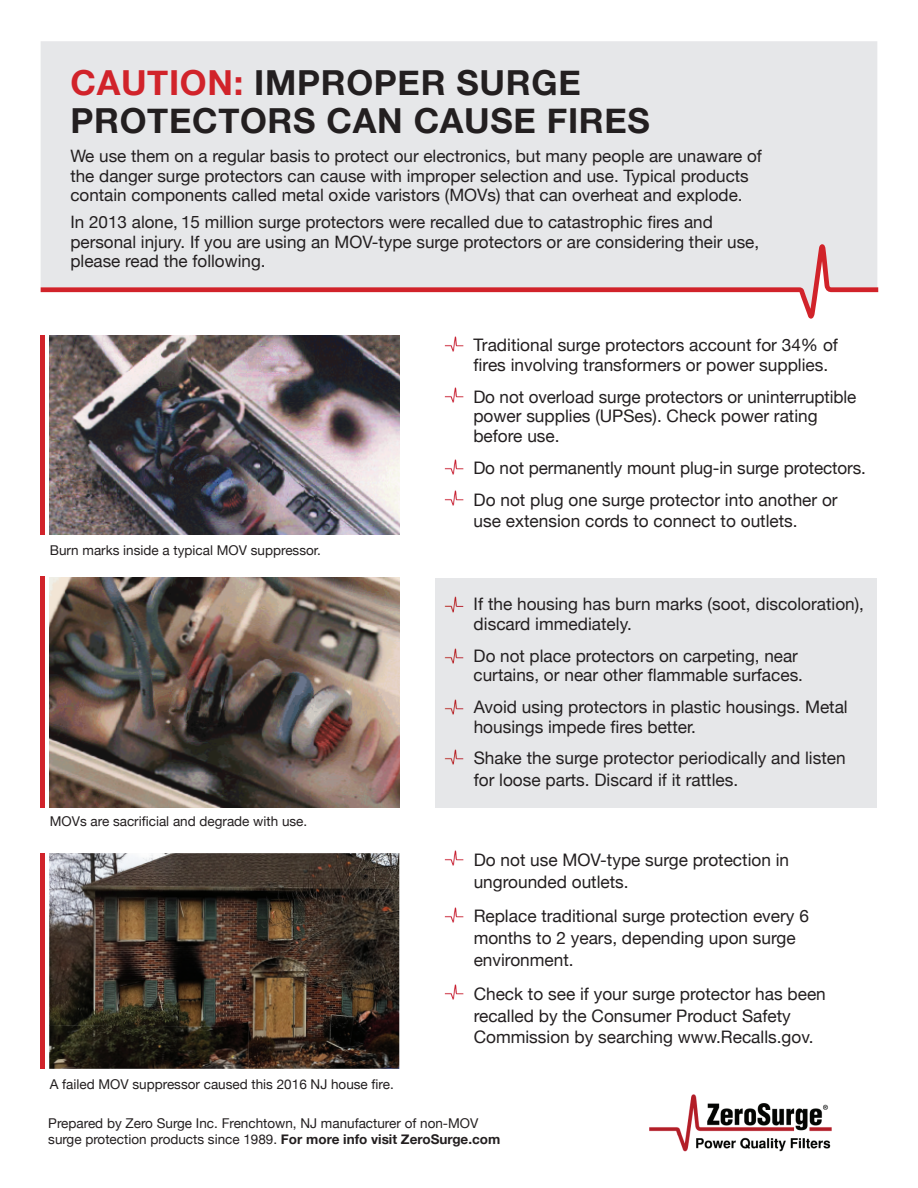
<style>
.page{position:relative;width:918px;height:1188px;background:#fff}
.page>*{position:absolute;margin:0;border:0;box-sizing:border-box;transform-origin:0 0}
.t1{font:700 34.5px/37.5px "Helvetica Neue";letter-spacing:.02em;color:#231f20}
.t2{font:17.25px/19.5px "Helvetica Neue";color:#231f20}
.t3{font:17.1px/19.5px "Helvetica Neue";color:#231f20}
.t4{font:13.5px/16.5px "Helvetica Neue";color:#231f20}
.s1{color:#d1232a}
.s2{font-weight:700}
</style>
<div class="page">
<div style="left:435px;top:578px;width:442px;height:230px;background:#e6e7e9"></div>
<div style="left:41px;top:41px;width:836px;height:203px;background:#e6e7e9"></div>
<img style="left:649px;top:1094px;width:183px;height:58px">
<img style="left:49px;top:853px;width:199px;height:172px">
<img style="left:248px;top:853px;width:151px;height:216px">
<img style="left:49px;top:1025px;width:200px;height:44px">
<img style="left:49px;top:578px;width:350px;height:230px">
<img style="left:49px;top:336px;width:350px;height:199px">
<hr style="left:41px;top:853px;width:4px;height:216px;background:#d1232a">
<hr style="left:41px;top:576px;width:4px;height:232px;background:#d1232a">
<hr style="left:41px;top:336px;width:4px;height:199px;background:#d1232a">
<svg style="left:41px;top:244px;width:837px;height:75px;fill:#e6e7e9"></svg>
<img style="left:444px;top:336px;width:19px;height:16px">
<img style="left:444px;top:850px;width:19px;height:16px">
<img style="left:444px;top:596px;width:19px;height:17px">
<img style="left:444px;top:387px;width:19px;height:16px">
<img style="left:444px;top:907px;width:19px;height:16px">
<img style="left:444px;top:648px;width:19px;height:16px">
<img style="left:444px;top:459px;width:19px;height:16px">
<img style="left:444px;top:984px;width:19px;height:16px">
<img style="left:444px;top:699px;width:19px;height:16px">
<img style="left:444px;top:490px;width:19px;height:16px">
<img style="left:444px;top:749px;width:19px;height:16px">
<h1 class="t1" style="left:70px;top:65px;width:581px"><span class="s1">CAUTION:</span> IMPROPER SURGE<br>PROTECTORS CAN CAUSE FIRES</h1>
<p class="t3" style="left:70px;top:148px;width:693px">We use them on a regular basis to protect our electronics, but many people are unaware of the danger surge protectors can cause with improper selection and use. Typical products contain components called metal oxide varistors (MOVs) that can overheat and explode.</p>
<p class="t3" style="left:70px;top:214px;width:690px">In 2013 alone, 15 million surge protectors were recalled due to catastrophic fires and personal injury. If you are using an MOV-type surge protectors or are considering their use, please read the following.</p>
<p class="t4" style="left:50px;top:543px;width:273px">Burn marks inside a typical MOV suppressor.</p>
<p class="t4" style="left:50px;top:814px;width:259px">MOVs are sacrificial and degrade with use.</p>
<p class="t2" style="left:474px;top:336px;width:366px">Traditional surge protectors account for 34% of fires involving transformers or power supplies.</p>
<p class="t2" style="left:473px;top:388px;width:385px">Do not overload surge protectors or uninterruptible power supplies (UPSes). Check power rating before use.</p>
<p class="t2" style="left:473px;top:453px;width:394px;line-height:32px">Do not permanently mount plug-in surge protectors.<br>Do not plug one surge protector into another or</p>
<p class="t2" style="left:474px;top:512px;width:325px">use extension cords to connect to outlets.</p>
<p class="t2" style="left:474px;top:595px;width:392px">If the housing has burn marks (soot, discoloration), discard immediately.</p>
<p class="t2" style="left:474px;top:647px;width:331px">Do not place protectors on carpeting, near curtains, or near other flammable surfaces.</p>
<p class="t2" style="left:474px;top:698px;width:376px">Avoid using protectors in plastic housings. Metal housings impede fires better.</p>
<p class="t2" style="left:474px;top:748px;width:374px;line-height:21.8px">Shake the surge protector periodically and listen for loose parts. Discard if it rattles.</p>
<p class="t2" style="left:474px;top:850px;width:317px;line-height:21.8px">Do not use MOV-type surge protection in ungrounded outlets.</p>
<p class="t2" style="left:474px;top:906px;width:337px;line-height:21.8px">Replace traditional surge protection every 6 months to 2 years, depending upon surge environment.</p>
<p class="t2" style="left:474px;top:984px;width:354px;line-height:21.8px">Check to see if your surge protector has been recalled by the Consumer Product Safety<br>Commission by searching www.Recalls.gov.</p>
<p class="t4" style="left:50px;top:1077px;width:346px">A failed MOV suppressor caused this 2016 NJ house fire.</p>
<p class="t4" style="left:48px;top:1115px;width:454px">Prepared by Zero Surge Inc. Frenchtown, NJ manufacturer of non-MOV surge protection products since 1989. <span class="s2">For more info visit ZeroSurge.com</span></p>
</div>
